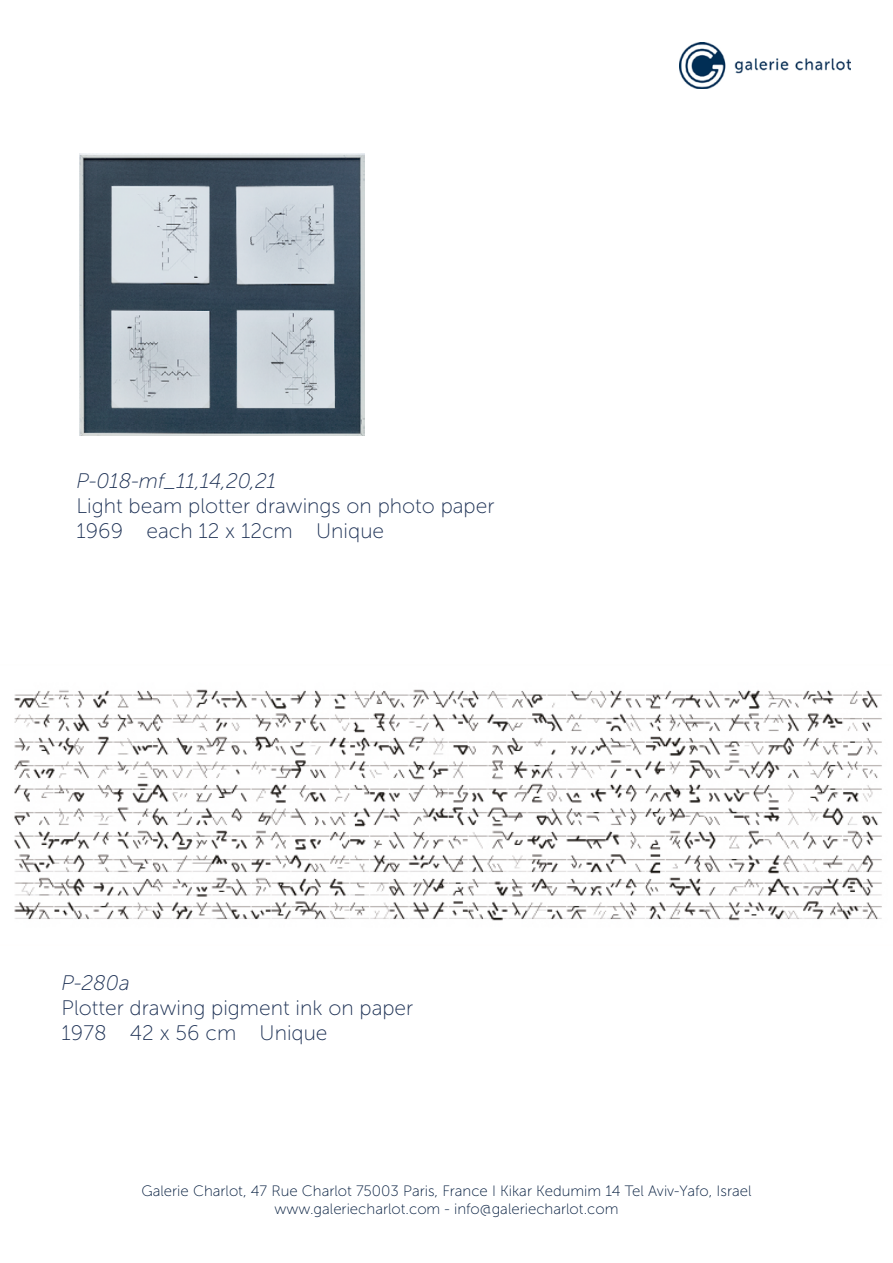
<style>
.page{position:relative;width:893px;height:1263px;background:#fff}
.page>*{position:absolute;margin:0;border:0;box-sizing:border-box;transform-origin:0 0}
.t1{font:21px/25.2px "Museo Sans 100";color:#1c3054}
.t2{font:italic 21px "Museo Sans 100";color:#1c3054}
.t3{font:15px/18px "Museo Sans 100";color:#001a3c;text-align:center}
</style>
<div class="page">
<img style="left:680px;top:43px;width:170px;height:45px">
<img style="left:14px;top:689px;width:868px;height:232px">
<img style="left:79px;top:153px;width:285px;height:283px">
<h1 class="t2" style="left:77px;top:469px;width:201px">P-018-mf_11,14,20,21</h1>
<h1 class="t1" style="left:77px;top:493px;width:419px">Light beam plotter drawings on photo paper<br>1969 each 12 x 12cm Unique</h1>
<h1 class="t2" style="left:62px;top:971px;width:70px">P-280a</h1>
<h1 class="t1" style="left:62px;top:995px;width:353px">Plotter drawing pigment ink on paper<br>1978 42 x 56 cm Unique</h1>
<p class="t3" style="left:141px;top:1182px;width:612px">Galerie Charlot, 47 Rue Charlot 75003 Paris, France I Kikar Kedumim 14 Tel Aviv-Yafo, Israel www.galeriecharlot.com - info@galeriecharlot.com</p>
</div>
